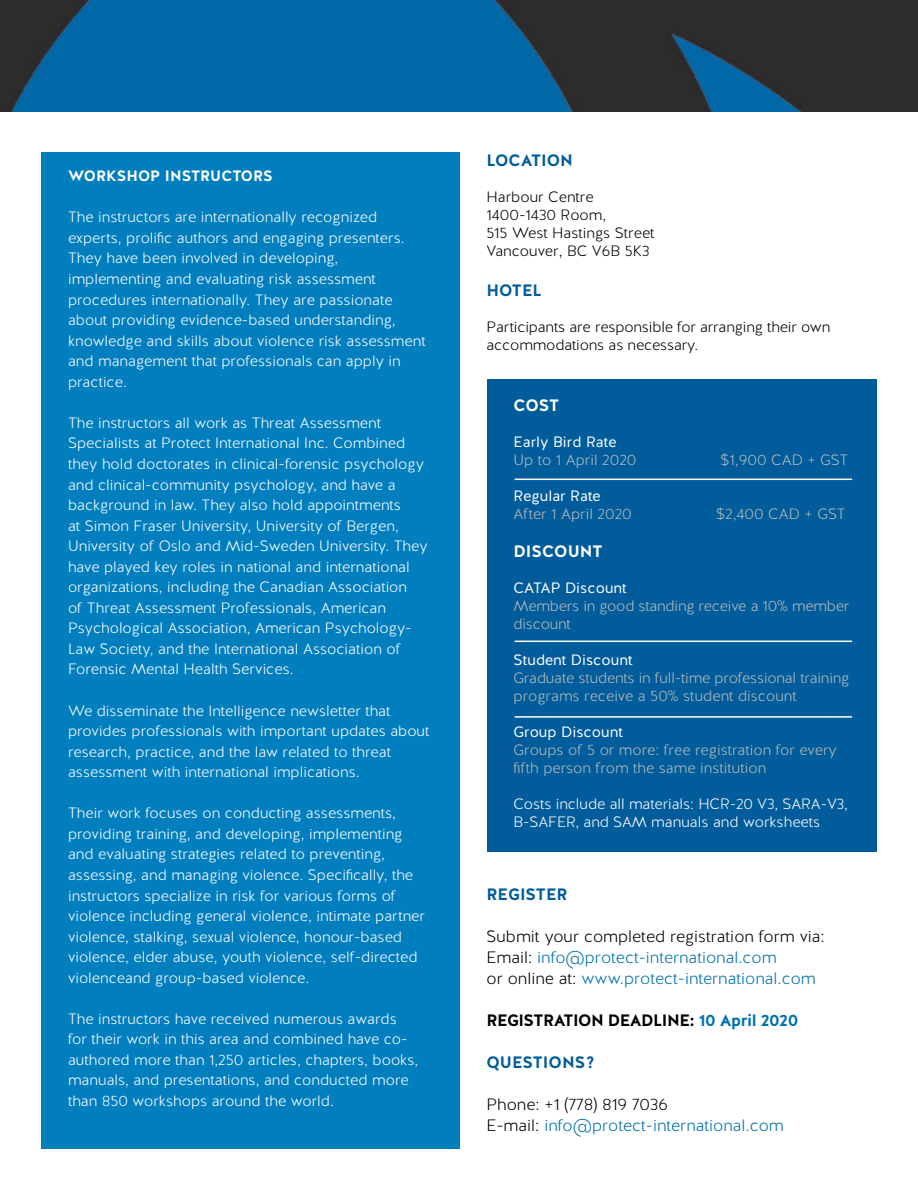
<style>
.page{position:relative;width:918px;height:1188px;background:#fff}
.page>*{position:absolute;margin:0;border:0;box-sizing:border-box;transform-origin:0 0}
.t1{font:300 16.5px/21px "Halis GR";color:#0071ac}
.t2{font:700 16.5px "Halis GR";letter-spacing:-.03em;color:#000}
.t3{font:700 16.5px "Halis GR";color:#005c9a}
.t4{font:700 16.5px "Halis GR";letter-spacing:-.005em;color:#fff}
.t5{font:300 15px/20.5px "Halis GR";color:#fff}
.t6{font:300 15px/18px "Halis GR";color:#b8babc}
.t7{font:300 15px/18px "Halis GR";letter-spacing:-.01em;color:#000}
.t8{font:15px "Halis GR";color:#fff}
.t9{font:700 15px "Halis GR";color:#fff}
.s1{color:#000}
.s2{color:#0071ac}
</style>
<div class="page">
<div style="left:41px;top:152px;width:419px;height:996px;background:#007ebe"></div>
<div style="left:487px;top:379px;width:390px;height:473px;background:#005c9a"></div>
<hr style="left:515px;top:641px;width:337px;height:1px;background:#fff">
<hr style="left:515px;top:716px;width:337px;height:2px;background:#fff">
<hr style="left:515px;top:479px;width:337px;height:1px;background:#fff">
<img style="left:0;top:0;width:918px;height:111px">
<p class="t9" style="left:68px;top:166px;width:206px">WORKSHOP INSTRUCTORS</p>
<p class="t5" style="left:68px;top:207px;width:359px">The instructors are internationally recognized experts, prolific authors and engaging presenters.<br>They have been involved in developing, implementing and evaluating risk assessment procedures internationally. They are passionate about providing evidence-based understanding, knowledge and skills about violence risk assessment and management that professionals can apply in practice.</p>
<p class="t5" style="left:68px;top:413px;width:361px">The instructors all work as Threat Assessment Specialists at Protect International Inc. Combined they hold doctorates in clinical-forensic psychology and clinical-community psychology, and have a background in law. They also hold appointments<br>at Simon Fraser University, University of Bergen, University of Oslo and Mid-Sweden University. They have played key roles in national and international organizations, including the Canadian Association<br>of Threat Assessment Professionals, American Psychological Association, American Psychology-Law Society, and the International Association of Forensic Mental Health Services.</p>
<p class="t5" style="left:68px;top:701px;width:363px">We disseminate the Intelligence newsletter that provides professionals with important updates about research, practice, and the law related to threat assessment with international implications.</p>
<p class="t5" style="left:68px;top:803px;width:358px">Their work focuses on conducting assessments, providing training, and developing, implementing and evaluating strategies related to preventing, assessing, and managing violence. Specifically, the instructors specialize in risk for various forms of violence including general violence, intimate partner violence, stalking, sexual violence, honour-based violence, elder abuse, youth violence, self-directed violenceand group-based violence.</p>
<p class="t5" style="left:68px;top:1009px;width:352px">The instructors have received numerous awards for their work in this area and combined have co&shy;authored more than 1,250 articles, chapters, books, manuals, and presentations, and conducted more than 850 workshops around the world.</p>
<p class="t3" style="left:487px;top:150px;width:88px">LOCATION</p>
<p class="t7" style="left:487px;top:188px;width:170px">Harbour Centre<br>1400-1430 Room,<br>515 West Hastings Street<br>Vancouver, BC V6B 5K3</p>
<p class="t3" style="left:487px;top:279px;width:57px">HOTEL</p>
<p class="t7" style="left:487px;top:318px;width:345px">Participants are responsible for arranging their own accommodations as necessary.</p>
<p class="t4" style="left:514px;top:395px;width:47px">COST</p>
<p class="t8" style="left:514px;top:433px;width:104px">Early Bird Rate</p>
<p class="t6" style="left:514px;top:452px;width:125px">Up to 1 April 2020</p>
<p class="t6" style="left:721px;top:452px;width:129px">$1,900 CAD + GST</p>
<p class="t8" style="left:514px;top:487px;width:89px">Regular Rate</p>
<p class="t6" style="left:514px;top:506px;width:120px">After 1 April 2020</p>
<p class="t6" style="left:716px;top:506px;width:131px">$2,400 CAD + GST</p>
<p class="t4" style="left:514px;top:541px;width:91px">DISCOUNT</p>
<p class="t8" style="left:514px;top:578px;width:115px">CATAP Discount</p>
<p class="t6" style="left:514px;top:598px;width:337px">Members in good standing receive a 10% member discount</p>
<p class="t8" style="left:514px;top:650px;width:121px">Student Discount</p>
<p class="t6" style="left:514px;top:670px;width:337px">Graduate students in full-time professional training programs receive a 50% student discount</p>
<p class="t8" style="left:514px;top:722px;width:111px">Group Discount</p>
<p class="t6" style="left:514px;top:742px;width:325px">Groups of 5 or more: free registration for every fifth person from the same institution</p>
<p class="t5" style="left:514px;top:796px;width:336px;line-height:18px">Costs include all materials: HCR-20 V3, SARA-V3,<br>B-SAFER, and SAM manuals and worksheets</p>
<p class="t3" style="left:487px;top:884px;width:83px">REGISTER</p>
<p class="t1" style="left:487px;top:927px;width:340px"><span class="s1">Submit your completed registration form via:<br>Email:</span> info@protect-international.com<br><span class="s1">or online at:</span> www.protect-international.com</p>
<p class="t2" style="left:487px;top:1010px;width:313px">REGISTRATION DEADLINE: <span class="s2">10 April 2020</span></p>
<p class="t3" style="left:487px;top:1052px;width:110px">QUESTIONS?</p>
<p class="t1" style="left:487px;top:1095px;width:299px"><span class="s1">Phone: +1 (778) 819 7036<br>E-mail:</span> info@protect-international.com</p>
</div>
